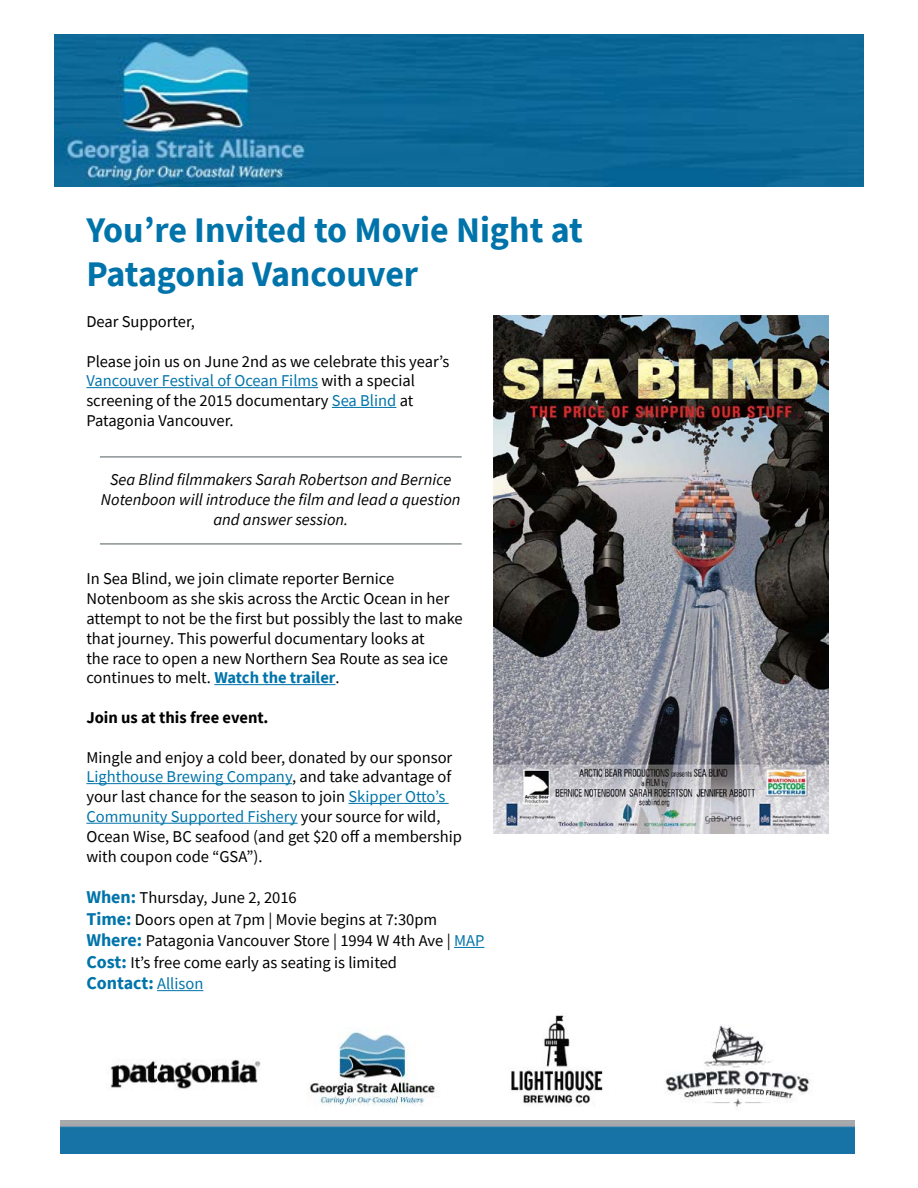
<style>
.page{position:relative;width:918px;height:1188px;background:#fff}
.page>*{position:absolute;margin:0;border:0;box-sizing:border-box;transform-origin:0 0}
.t1{font:700 36px/43.2px "Source Sans Pro";color:#0074aa}
.t2{font:700 18px "Source Sans Pro";color:#0074aa}
.t3{font:16.5px/19.8px "Source Sans Pro";color:#000}
.t4{font:italic 16.5px/19.8px "Source Sans Pro";color:#000;text-align:center}
.t5{font:700 16.5px "Source Sans Pro";color:#000}
.s1{color:#0074aa}
.s2{font-weight:700;color:#0074aa}
.s3{font-weight:700;font-size:18px;color:#0074aa}
.s4{font-weight:400;font-size:16.5px}
</style>
<div class="page">
<hr style="left:86px;top:387px;width:232px;height:1px;background:#0074aa">
<hr style="left:332px;top:407px;width:64px;height:1px;background:#0074aa">
<hr style="left:214px;top:684px;width:121px;height:1px;background:#0074aa">
<hr style="left:86px;top:783px;width:206px;height:1px;background:#0074aa">
<hr style="left:348px;top:803px;width:101px;height:1px;background:#0074aa">
<hr style="left:86px;top:823px;width:212px;height:1px;background:#0074aa">
<hr style="left:454px;top:947px;width:30px;height:1px;background:#0074aa">
<hr style="left:157px;top:990px;width:46px;height:1px;background:#0074aa">
<img style="left:54px;top:35px;width:810px;height:151px">
<img style="left:494px;top:315px;width:335px;height:519px">
<hr style="left:100px;top:543px;width:362px;height:2px;background:#8b9293">
<hr style="left:100px;top:456px;width:362px;height:2px;background:#8b9293">
<img style="left:61px;top:1120px;width:794px;height:34px">
<img style="left:110px;top:1059px;width:151px;height:30px">
<img style="left:307px;top:1031px;width:129px;height:75px">
<img style="left:511px;top:1015px;width:92px;height:91px">
<img style="left:664px;top:1025px;width:147px;height:82px">
<h1 class="t1" style="left:86px;top:208px;width:498px">You’re Invited to Movie Night at<br>Patagonia Vancouver</h1>
<p class="t3" style="left:86px;top:312px;width:110px">Dear Supporter,</p>
<p class="t3" style="left:86px;top:351px;width:365px">Please join us on June 2nd as we celebrate this year’s <span class="s1">Vancouver Festival of Ocean Films</span> with a special screening of the 2015 documentary <span class="s1">Sea Blind</span> at Patagonia Vancouver.</p>
<p class="t4" style="left:101px;top:470px;width:361px">Sea Blind filmmakers Sarah Robertson and Bernice<br>Notenboon will introduce the film and lead a question and answer session.</p>
<p class="t3" style="left:86px;top:569px;width:378px">In Sea Blind, we join climate reporter Bernice Notenboom as she skis across the Arctic Ocean in her attempt to not be the first but possibly the last to make that journey. This powerful documentary looks at<br>the race to open a new Northern Sea Route as sea ice continues to melt. <span class="s2">Watch the trailer</span>.</p>
<p class="t5" style="left:86px;top:706px;width:184px">Join us at this free event.</p>
<p class="t3" style="left:86px;top:747px;width:377px">Mingle and enjoy a cold beer, donated by our sponsor <span class="s1">Lighthouse Brewing Company</span>, and take advantage of your last chance for the season to join <span class="s1">Skipper Otto’s Community Supported Fishery</span> your source for wild, Ocean Wise, BC seafood (and get $20 off a membership with coupon code “GSA”).</p>
<p class="t3" style="left:86px;top:887px;width:399px;line-height:21.6px"><span class="s3">When:</span> Thursday, June 2, 2016<br><span class="s3">Time:</span> Doors open at 7pm | Movie begins at 7:30pm <span class="s3">Where:</span> Patagonia Vancouver Store | 1994 W 4th Ave | <span class="s1">MAP </span><span class="s3">Cost:</span> It’s free come early as seating is limited</p>
<p class="t2" style="left:86px;top:971px;width:119px">Contact: <span class="s4">Allison</span></p>
</div>
